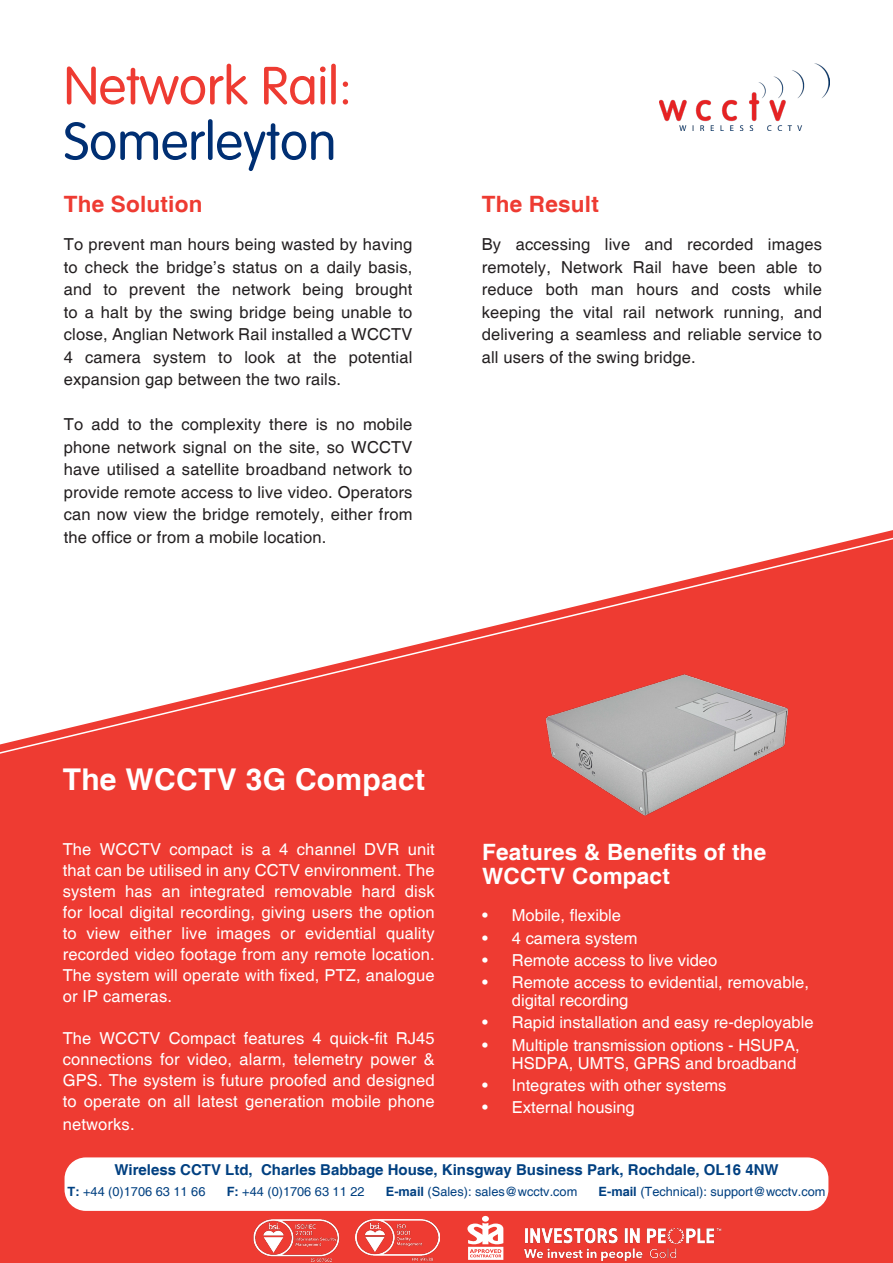
<style>
.page{position:relative;width:893px;height:1263px;background:#fff}
.page>*{position:absolute;margin:0;border:0;box-sizing:border-box;transform-origin:0 0}
.t1{font:300 52.5px "VAG Rounded Std";color:#ee3b32}
.t2{font:300 52.5px "VAG Rounded Std";color:#002f73}
.Subheader{font:700 30px "Helvetica";letter-spacing:.01em;color:#fff}
.Subheader-2{font:700 22.5px/24px "Helvetica";letter-spacing:.01em;color:#fff}
.t3{font:700 22.5px "Helvetica";letter-spacing:.01em;color:#ee3b32}
.Body_Text{font:16.5px/21px "Helvetica";color:#fff;text-align:justify}
.Body_Text-2{font:16.5px/22.5px "Helvetica";letter-spacing:.01em;color:#231f20;text-align:justify}
.t4{font:700 15px "Helvetica";color:#004081}
.t5{font:12.75px "Helvetica";color:#004081}
.s1{font-weight:700}
</style>
<div class="page">
<div style="left:0;top:758px;width:893px;height:505px;background:#ee3b32"></div>
<img style="left:659px;top:64px;width:170px;height:67px">
<div style="left:65px;top:1157px;width:763px;height:54px;background:#fff;border-radius:21px"></div>
<svg style="left:0;top:530px;width:893px;height:228px"></svg>
<img style="left:529px;top:663px;width:276px;height:162px">
<img style="left:355px;top:1219px;width:84px;height:44px">
<img style="left:251px;top:1218px;width:92px;height:44px">
<svg style="left:467px;top:1216px;width:36px;height:44px"></svg>
<img style="left:521px;top:1224px;width:242px;height:39px">
<h1 class="t1" style="left:64px;top:56px;width:290px">Network Rail:</h1>
<h1 class="t2" style="left:64px;top:111px;width:274px">Somerleyton</h1>
<h3 class="t3" style="left:64px;top:191px;width:140px">The Solution</h3>
<h3 class="t3" style="left:482px;top:191px;width:119px">The Result</h3>
<p class="Body_Text-2" style="left:64px;top:234px;width:350px">To prevent man hours being wasted by having to check the bridge’s status on a daily basis, and to prevent the network being brought to a halt by the swing bridge being unable to close, Anglian Network Rail installed a WCCTV 4 camera system to look at the potential expansion gap between the two rails.</p>
<p class="Body_Text-2" style="left:64px;top:414px;width:350px">To add to the complexity there is no mobile phone network signal on the site, so WCCTV have utilised a satellite broadband network to provide remote access to live video. Operators can now view the bridge remotely, either from the office or from a mobile location.</p>
<p class="Body_Text-2" style="left:482px;top:234px;width:342px">By accessing live and recorded images remotely, Network Rail have been able to reduce both man hours and costs while keeping the vital rail network running, and delivering a seamless and reliable service to all users of the swing bridge.</p>
<p class="Subheader" style="left:63px;top:761px;width:364px">The WCCTV 3G Compact</p>
<p class="Body_Text" style="left:63px;top:840px;width:374px">The WCCTV compact is a 4 channel DVR unit that can be utilised in any CCTV environment. The system has an integrated removable hard disk for local digital recording, giving users the option to view either live images or evidential quality recorded video footage from any remote location.<br>The system will operate with fixed, PTZ, analogue or IP cameras.</p>
<p class="Body_Text" style="left:63px;top:1029px;width:374px">The WCCTV Compact features 4 quick-fit RJ45 connections for video, alarm, telemetry power &amp; GPS. The system is future proofed and designed to operate on all latest generation mobile phone</p>
<p class="Body_Text" style="left:63px;top:1114px;width:73px">networks.</p>
<p class="Subheader-2" style="left:482px;top:841px;width:286px">Features &amp; Benefits of the<br>WCCTV Compact</p>
<p class="Body_Text" style="left:482px;top:905px;width:140px">• Mobile, flexible</p>
<p class="Body_Text" style="left:482px;top:928px;width:157px">• 4 camera system</p>
<p class="Body_Text" style="left:482px;top:950px;width:237px">• Remote access to live video</p>
<p class="Body_Text" style="left:512px;top:974px;width:299px;line-height:18px;text-indent:-30px">• Remote access to evidential, removable, digital recording</p>
<p class="Body_Text" style="left:482px;top:1013px;width:333px">• Rapid installation and easy re-deployable</p>
<p class="Body_Text" style="left:482px;top:1036px;width:319px;line-height:18px;text-align:right">• Multiple transmission options - HSUPA,<br>HSDPA, UMTS, GPRS and broadband</p>
<p class="Body_Text" style="left:482px;top:1075px;width:246px">• Integrates with other systems</p>
<p class="Body_Text" style="left:482px;top:1097px;width:154px">• External housing</p>
<p class="t4" style="left:114px;top:1160px;width:666px">Wireless CCTV Ltd, Charles Babbage House, Kinsgway Business Park, Rochdale, OL16 4NW</p>
<p class="t5" style="left:68px;top:1184px;width:139px"><span class="s1">T:</span> +44 (0)1706 63 11 66</p>
<p class="t5" style="left:227px;top:1184px;width:139px"><span class="s1">F:</span> +44 (0)1706 63 11 22</p>
<p class="t5" style="left:386px;top:1184px;width:193px"><span class="s1">E-mail</span> (Sales): sales@wcctv.com</p>
<p class="t5" style="left:599px;top:1184px;width:228px"><span class="s1">E-mail</span> (Technical): support@wcctv.com</p>
</div>
